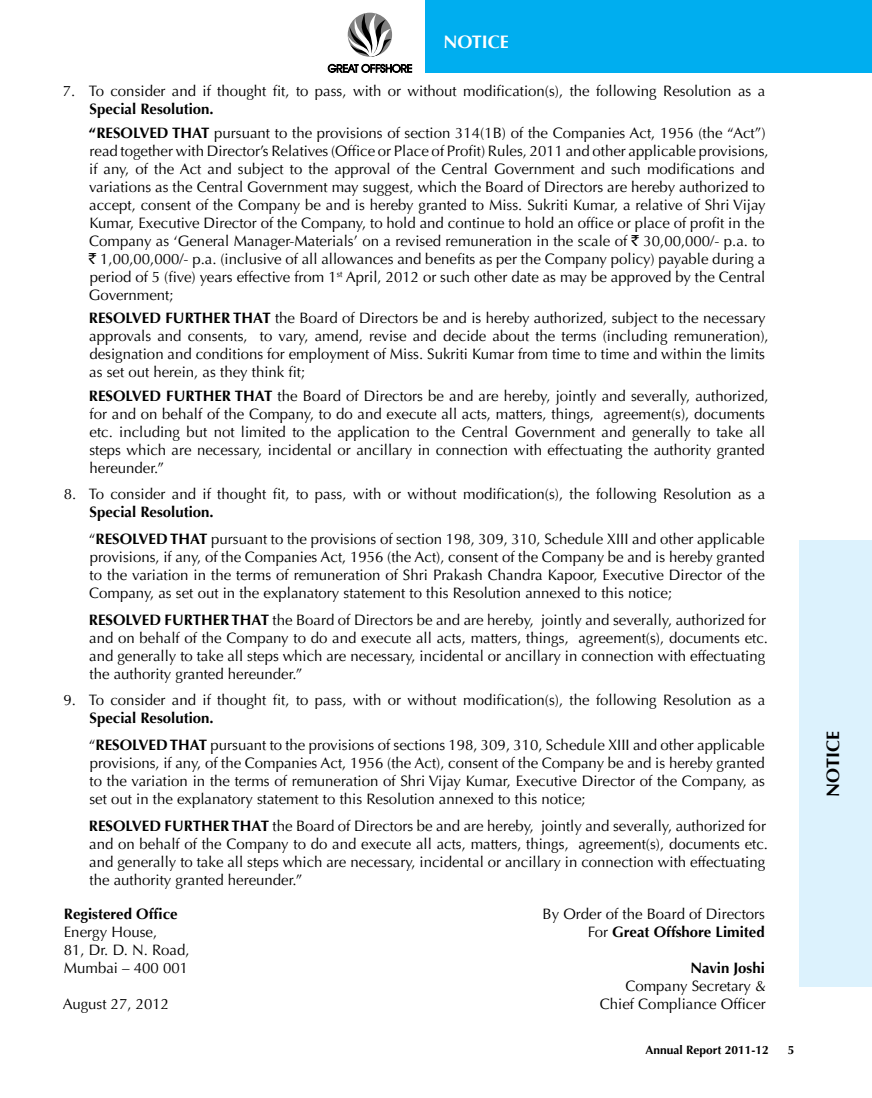
<style>
.page{position:relative;width:872px;height:1098px;background:#fff}
.page>*{position:absolute;margin:0;border:0;box-sizing:border-box;transform-origin:0 0}
.t1{font:700 18px "Optima LT";color:#000}
.t2{font:700 18px "Optima LT";color:#fff}
.t3{font:15px/18px "Optima LT";color:#000}
.t4{font:700 15px "Optima LT";color:#000}
.t5{font:700 12px "Optima LT";color:#000}
.s1{font-weight:700}
.s2{font-family:"Rupee Foradian"}
.s3{font-weight:400}
</style>
<div class="page">
<div style="left:425px;top:0;width:447px;height:72px;background:#00aeef"></div>
<div style="left:799px;top:540px;width:73px;height:446px;background:#dcf2fd"></div>
<svg style="left:348px;top:13px;width:43px;height:44px"></svg>
<svg style="left:328px;top:64px;width:84px;height:8px"></svg>
<p class="t2" style="left:443px;top:32px;width:67px">NOTICE</p>
<p class="t3" style="left:63px;top:82px;width:704px">7. To consider and if thought fit, to pass, with or without modification(s), the following Resolution as a</p>
<p class="t3" style="left:89px;top:97px;width:678px;line-height:23.4px"><span class="s1">Special Resolution.<br>“RESOLVED THAT</span> pursuant to the provisions of section 314(1B) of the Companies Act, 1956 (the “Act”)</p>
<p class="t3" style="left:89px;top:142px;width:681px">read together with Director’s Relatives (Office or Place of Profit) Rules, 2011 and other applicable provisions, if any, of the Act and subject to the approval of the Central Government and such modifications and variations as the Central Government may suggest, which the Board of Directors are hereby authorized to accept, consent of the Company be and is hereby granted to Miss. Sukriti Kumar, a relative of Shri Vijay Kumar, Executive Director of the Company, to hold and continue to hold an office or place of profit in the Company as ‘General Manager-Materials’ on a revised remuneration in the scale of <span class="s2">`</span> 30,00,000/- p.a. to <span class="s2">`</span> 1,00,00,000/- p.a. (inclusive of all allowances and benefits as per the Company policy) payable during a period of 5 (five) years effective from 1<sup>st</sup> April, 2012 or such other date as may be approved by the Central Government;</p>
<p class="t3" style="left:89px;top:309px;width:681px"><span class="s1">RESOLVED FU RTHER THAT</span> the Board of Directors be and is hereby authorized, subject to the necessary approvals and consents, to vary, amend, revise and decide about the terms (including remuneration), designation and conditions for employment of Miss. Sukriti Kumar from time to time and within the limits as set out herein, as they think fit;</p>
<p class="t3" style="left:89px;top:386px;width:681px"><span class="s1">RESOLVED FU RTHER THAT</span> the Board of Directors be and are hereby, jointly and severally, authorized, for and on behalf of the Company, to do and execute all acts, matters, things, agreement(s), documents etc. including but not limited to the application to the Central Government and generally to take all steps which are necessary, incidental or ancillary in connection with effectuating the authority granted hereunder.”</p>
<p class="t3" style="left:64px;top:485px;width:703px">8. To consider and if thought fit, to pass, with or without modification(s), the following Resolution as a</p>
<p class="t3" style="left:89px;top:499px;width:677px;line-height:26.7px"><span class="s1">Special Resolution.<br></span>“<span class="s1">RESOLVED THAT</span> pursuant to the provisions of section 198, 309, 310, Schedule XIII and other applicable</p>
<p class="t3" style="left:89px;top:548px;width:677px;text-align:justify">provisions, if any, of the Companies Act, 1956 (the Act), consent of the Company be and is hereby granted to the variation in the terms of remuneration of Shri Prakash Chandra Kapoor, Executive Director of the Company, as set out in the explanatory statement to this Resolution annexed to this notice;</p>
<p class="t3" style="left:89px;top:610px;width:680px"><span class="s1">RESOLVED FU RTHER THAT</span> the Board of Directors be and are hereby, jointly and severally, authorized for and on behalf of the Company to do and execute all acts, matters, things, agreement(s), documents etc. and generally to take all steps which are necessary, incidental or ancillary in connection with effectuating the authority granted hereunder.”</p>
<p class="t3" style="left:63px;top:691px;width:703px">9. To consider and if thought fit, to pass, with or without modification(s), the following Resolution as a</p>
<p class="t3" style="left:89px;top:705px;width:677px;line-height:26.7px"><span class="s1">Special Resolution.<br></span>“<span class="s1">RESOLVED THAT</span> pursuant to the provisions of sections 198, 309, 310, Schedule XIII and other applicable</p>
<p class="t3" style="left:89px;top:754px;width:677px;text-align:justify">provisions, if any, of the Companies Act, 1956 (the Act), consent of the Company be and is hereby granted to the variation in the terms of remuneration of Shri Vijay Kumar, Executive Director of the Company, as set out in the explanatory statement to this Resolution annexed to this notice;</p>
<p class="t3" style="left:89px;top:816px;width:680px"><span class="s1">RESOLVED FU RTHER THAT</span> the Board of Directors be and are hereby, jointly and severally, authorized for and on behalf of the Company to do and execute all acts, matters, things, agreement(s), documents etc. and generally to take all steps which are necessary, incidental or ancillary in connection with effectuating the authority granted hereunder.”</p>
<p class="t4" style="left:64px;top:904px;width:115px">Registered Office</p>
<p class="t3" style="left:542px;top:904px;width:224px">By Order of the Board of Directors</p>
<p class="t3" style="left:64px;top:922px;width:95px">Energy House,</p>
<p class="t4" style="left:588px;top:922px;width:178px"><span class="s3">For</span> Great Offshore Limited</p>
<p class="t3" style="left:64px;top:940px;width:127px">81, Dr. D. N. Road,<br>Mumbai – 400 001</p>
<p class="t4" style="left:690px;top:958px;width:76px">Navin Joshi</p>
<p class="t3" style="left:625px;top:976px;width:142px">Company Secretary &amp;</p>
<p class="t3" style="left:63px;top:994px;width:108px">August 27, 2012</p>
<p class="t3" style="left:600px;top:994px;width:167px">Chief Compliance Officer</p>
<p class="t5" style="left:645px;top:1042px;width:125px">Annual Report 2011-12</p>
<p class="t5" style="left:787px;top:1042px;width:8px">5</p>
<p class="t1" style="left:822px;top:796px;width:67px;rotate:-90deg">NOTICE</p>
</div>
